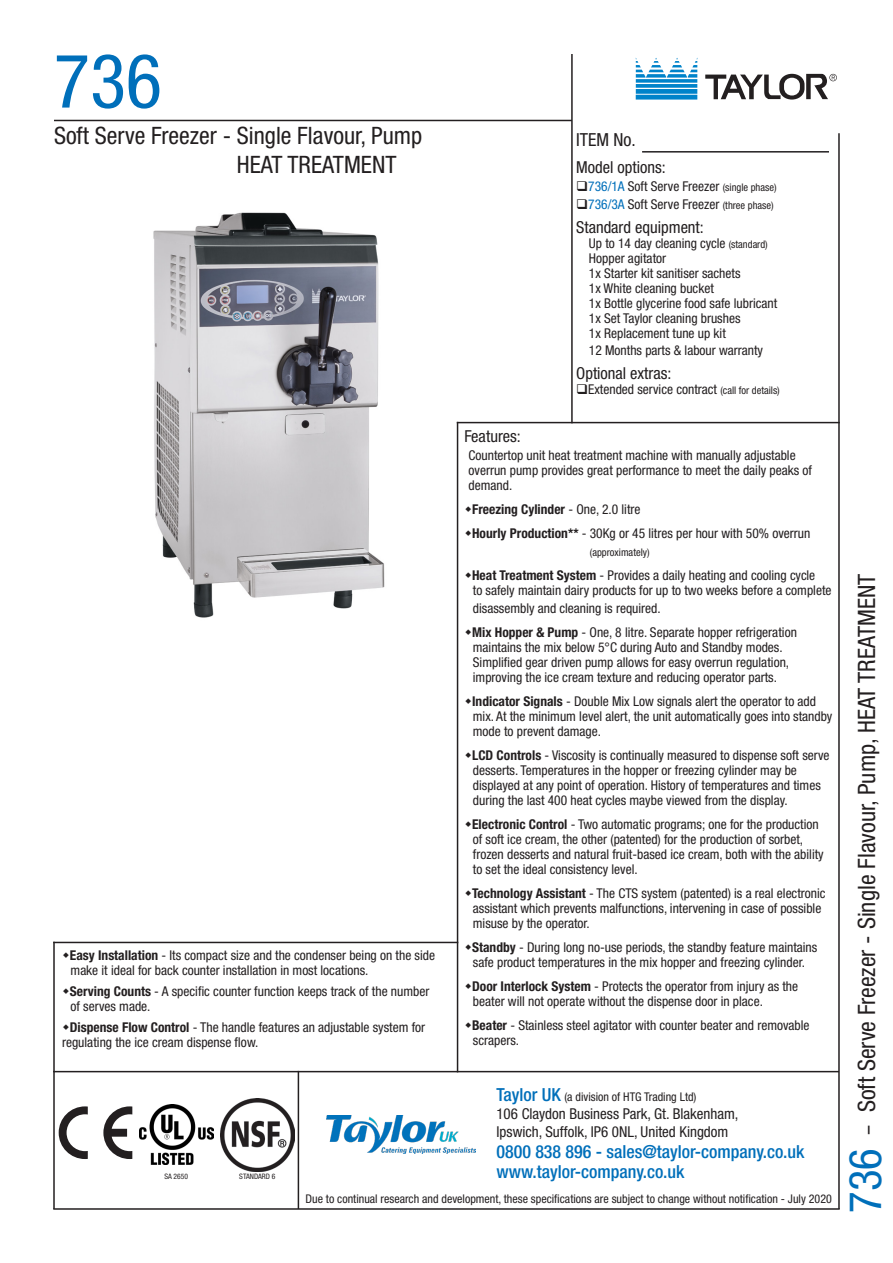
<style>
.page{position:relative;width:893px;height:1263px;background:#fff}
.page>*{position:absolute;margin:0;border:0;box-sizing:border-box;transform-origin:0 0}
.t1{font:condensed 75px "Helvetica Neue LT Std";color:#006fba}
.t2{font:condensed 24px "Helvetica Neue LT Std";color:#231f20}
.t3{font:500 condensed 18px "Helvetica Neue LT Std";color:#006fba}
.t4{font:condensed 18px "Helvetica Neue LT Std";color:#231f20}
.t5{font:condensed 16.5px "Helvetica Neue LT Std";color:#231f20}
.t6{font:condensed 15px "Helvetica Neue LT Std";color:#231f20}
.t7{font:condensed 13.5px/15px "Helvetica Neue LT Std";color:#231f20}
.t8{font:700 condensed 13.5px "Helvetica Neue LT Std";color:#231f20}
.t9{font:condensed 12px "Helvetica Neue LT Std";color:#231f20}
.t10{font:condensed 10.5px "Helvetica Neue LT Std";color:#231f20}
.t11{font:condensed 7.5px "Helvetica Neue LT Std";color:#231f20}
.s1{font-weight:700}
.s2{color:#006fba}
.s3{font-size:10.5px}
.s4{font-weight:400}
.s5{font-weight:500;font-size:18px;color:#006fba}
.s6{font-size:45px;color:#006fba}
.s7{font-weight:100;font-size:45px}
</style>
<div class="page">
<hr style="left:642px;top:151px;width:187px;height:2px;background:#231f20">
<hr style="left:54px;top:120px;width:518px;height:1px;background:#231f20">
<hr style="left:457px;top:422px;width:383px;height:1px;background:#231f20">
<hr style="left:571px;top:54px;width:2px;height:369px;background:#231f20">
<hr style="left:838px;top:133px;width:2px;height:1076px;background:#231f20">
<img style="left:327px;top:1115px;width:148px;height:39px">
<hr style="left:457px;top:422px;width:1px;height:650px;background:#231f20">
<hr style="left:53px;top:1071px;width:786px;height:1px;background:#231f20">
<hr style="left:298px;top:1071px;width:1px;height:138px;background:#231f20">
<hr style="left:53px;top:1071px;width:2px;height:138px;background:#231f20">
<hr style="left:53px;top:1208px;width:787px;height:2px;background:#231f20">
<img style="left:139px;top:1105px;width:74px;height:59px">
<img style="left:220px;top:1098px;width:74px;height:73px">
<svg style="left:705px;top:74px;width:132px;height:26px"></svg>
<svg style="left:636px;top:58px;width:61px;height:42px"></svg>
<img style="left:153px;top:212px;width:232px;height:406px">
<svg style="left:103px;top:1106px;width:29px;height:53px"></svg>
<svg style="left:59px;top:1106px;width:29px;height:53px"></svg>
<hr style="left:53px;top:942px;width:2px;height:130px;background:#231f20">
<hr style="left:53px;top:942px;width:405px;height:1px;background:#231f20">
<p class="t1" style="left:54px;top:38px;width:109px">736</p>
<p class="t2" style="left:54px;top:122px;width:370px">Soft Serve Freezer - Single Flavour, Pump</p>
<p class="t2" style="left:237px;top:150px;width:161px">HEAT TREATMENT</p>
<p class="t7" style="left:70px;top:948px;width:367px"><span class="s1">Easy Installation</span> - Its compact size and the condenser being on the side</p>
<p class="t7" style="left:71px;top:963px;width:299px">make it ideal for back counter installation in most locations.</p>
<p class="t7" style="left:70px;top:984px;width:361px"><span class="s1">Serving Counts</span> - A specific counter function keeps track of the number</p>
<p class="t7" style="left:71px;top:999px;width:81px">of serves made.</p>
<p class="t7" style="left:62px;top:1020px;width:365px;text-indent:8px"><span class="s1">Dispense Flow Control</span> - The handle features an adjustable system for regulating the ice cream dispense flow.</p>
<p class="t4" style="left:576px;top:129px;width:61px">ITEM No.</p>
<p class="t5" style="left:576px;top:158px;width:91px">Model options:</p>
<p class="t7" style="left:576px;top:179px;width:202px">❑<span class="s2">736/1A</span> Soft Serve Freezer <span class="s3">(single phase)</span></p>
<p class="t7" style="left:576px;top:197px;width:199px">❑<span class="s2">736/3A</span> Soft Serve Freezer <span class="s3">(three phase)</span></p>
<p class="t5" style="left:576px;top:218px;width:129px">Standard equipment:</p>
<p class="t7" style="left:589px;top:236px;width:180px">Up to 14 day cleaning cycle <span class="s3">(standard)</span></p>
<p class="t7" style="left:589px;top:251px;width:79px">Hopper agitator</p>
<p class="t7" style="left:589px;top:266px;width:153px">1x Starter kit sanitiser sachets</p>
<p class="t7" style="left:589px;top:281px;width:126px">1x White cleaning bucket</p>
<p class="t7" style="left:589px;top:296px;width:190px">1x Bottle glycerine food safe lubricant</p>
<p class="t7" style="left:589px;top:311px;width:153px">1x Set Taylor cleaning brushes</p>
<p class="t7" style="left:589px;top:326px;width:138px">1x Replacement tune up kit</p>
<p class="t7" style="left:589px;top:342px;width:176px">12 Months parts &amp; labour warranty</p>
<p class="t5" style="left:576px;top:363px;width:97px">Optional extras:</p>
<p class="t7" style="left:576px;top:381px;width:205px">❑Extended service contract <span class="s3">(call for details)</span></p>
<p class="t5" style="left:464px;top:427px;width:58px">Features:</p>
<p class="t7" style="left:469px;top:448px;width:345px">Countertop unit heat treatment machine with manually adjustable overrun pump provides great performance to meet the daily peaks of demand.</p>
<p class="t8" style="left:472px;top:501px;width:170px">Freezing Cylinder <span class="s4">- One, 2.0 litre</span></p>
<p class="t7" style="left:472px;top:526px;width:340px"><span class="s1">Hourly Production**</span> - 30Kg or 45 litres per hour with 50% overrun</p>
<p class="t10" style="left:590px;top:547px;width:61px">(approximately)</p>
<p class="t7" style="left:472px;top:568px;width:345px"><span class="s1">Heat Treatment System</span> - Provides a daily heating and cooling cycle</p>
<p class="t7" style="left:473px;top:581px;width:360px;line-height:18px">to safely maintain dairy products for up to two weeks before a complete disassembly and cleaning is required.</p>
<p class="t7" style="left:472px;top:625px;width:326px"><span class="s1">Mix Hopper &amp; Pump</span> - One, 8 litre. Separate hopper refrigeration</p>
<p class="t7" style="left:473px;top:640px;width:311px">maintains the mix below 5°C during Auto and Standby modes.</p>
<p class="t7" style="left:473px;top:655px;width:318px">Simplified gear driven pump allows for easy overrun regulation,</p>
<p class="t7" style="left:473px;top:670px;width:306px">improving the ice cream texture and reducing operator parts.</p>
<p class="t7" style="left:472px;top:694px;width:345px"><span class="s1">Indicator Signals</span> - Double Mix Low signals alert the operator to add</p>
<p class="t7" style="left:473px;top:709px;width:361px">mix. At the minimum level alert, the unit automatically goes into standby mode to prevent damage.</p>
<p class="t7" style="left:472px;top:748px;width:359px"><span class="s1">LCD Controls</span> - Viscosity is continually measured to dispense soft serve</p>
<p class="t7" style="left:473px;top:763px;width:349px">desserts. Temperatures in the hopper or freezing cylinder may be displayed at any point of operation. History of temperatures and times during the last 400 heat cycles maybe viewed from the display.</p>
<p class="t7" style="left:472px;top:817px;width:348px"><span class="s1">Electronic Control</span> - Two automatic programs; one for the production</p>
<p class="t7" style="left:473px;top:832px;width:352px">of soft ice cream, the other (patented) for the production of sorbet, frozen desserts and natural fruit-based ice cream, both with the ability to set the ideal consistency level.</p>
<p class="t7" style="left:472px;top:886px;width:355px"><span class="s1">Technology Assistant</span> - The CTS system (patented) is a real electronic</p>
<p class="t7" style="left:473px;top:901px;width:350px">assistant which prevents malfunctions, intervening in case of possible misuse by the operator.</p>
<p class="t7" style="left:472px;top:940px;width:347px"><span class="s1">Standby</span> - During long no-use periods, the standby feature maintains</p>
<p class="t7" style="left:473px;top:955px;width:334px">safe product temperatures in the mix hopper and freezing cylinder.</p>
<p class="t7" style="left:472px;top:979px;width:328px"><span class="s1">Door Interlock System</span> - Protects the operator from injury as the</p>
<p class="t7" style="left:473px;top:994px;width:292px">beater will not operate without the dispense door in place.</p>
<p class="t7" style="left:472px;top:1018px;width:339px"><span class="s1">Beater</span> - Stainless steel agitator with counter beater and removable</p>
<p class="t7" style="left:473px;top:1033px;width:48px">scrapers.</p>
<p class="t11" style="left:164px;top:1172px;width:25px">SA 2650</p>
<p class="t11" style="left:239px;top:1172px;width:38px">STANDARD 6</p>
<p class="t9" style="left:496px;top:1090px;width:202px"><span class="s5">Taylor UK</span> (a division of HTG Trading Ltd)</p>
<p class="t6" style="left:496px;top:1105px;width:243px">106 Claydon Business Park, Gt. Blakenham,</p>
<p class="t6" style="left:496px;top:1123px;width:233px">Ipswich, Suffolk, IP6 0NL, United Kingdom</p>
<p class="t3" style="left:496px;top:1141px;width:310px">0800 838 896 - sales@taylor-company.co.uk</p>
<p class="t3" style="left:496px;top:1161px;width:189px">www.taylor-company.co.uk</p>
<p class="t9" style="left:306px;top:1192px;width:528px">Due to continual research and development, these specifications are subject to change without notification - July 2020</p>
<p class="t2" style="left:853px;top:1213px;width:641px;rotate:-90deg"><span class="s6">736</span> <span class="s7">-</span> Soft Serve Freezer - Single Flavour, Pump, HEAT TREATMENT</p>
</div>
